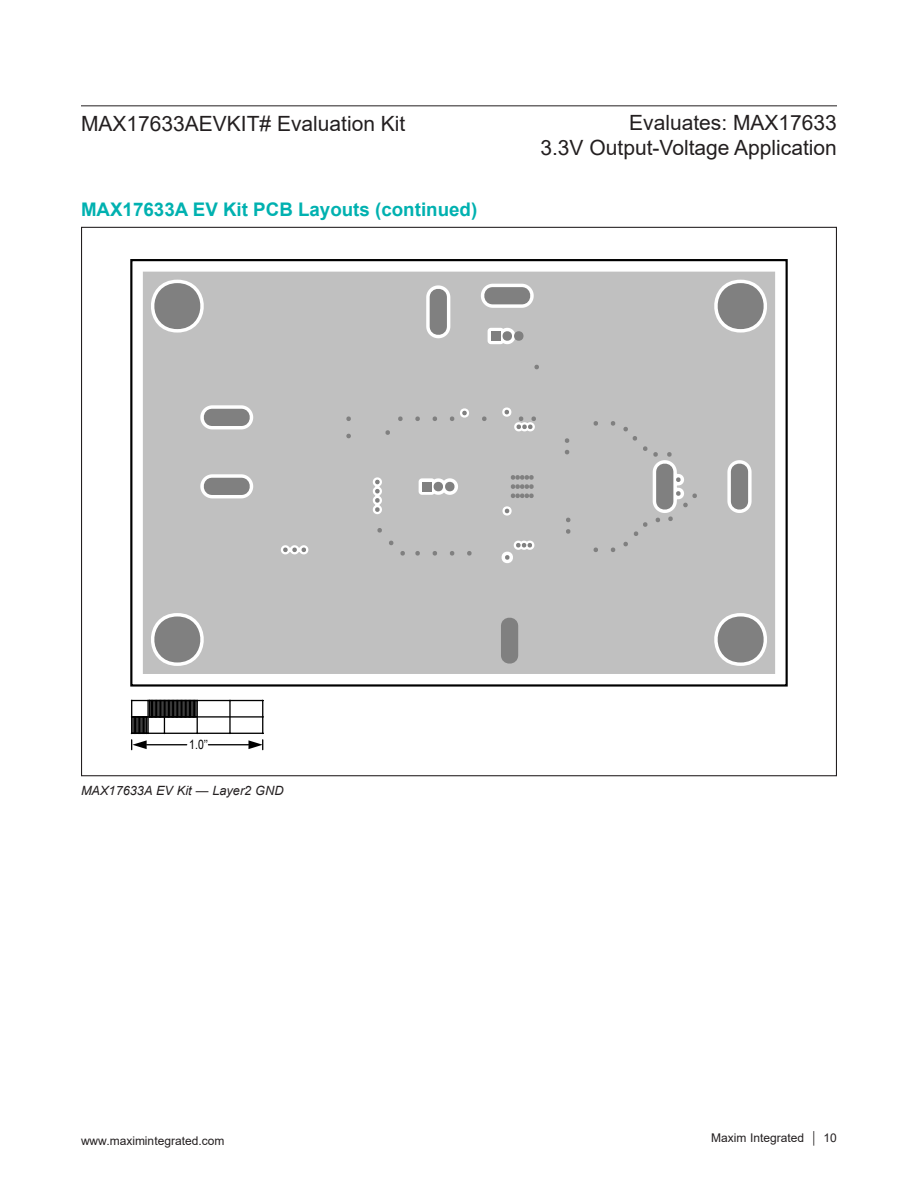
<style>
.page{position:relative;width:918px;height:1188px;background:#fff}
.page>*{position:absolute;margin:0;border:0;box-sizing:border-box;transform-origin:0 0}
.t1{font:21px/25.2px "Arial";color:#231f20;text-align:right}
.H1_continued{font:700 18.75px "Arial";color:#00b1b0}
.Caption_-_Figures{font:italic 12.75px "Arial";color:#231f20}
.t2{font:12.75px "Arial Narrow";color:#000}
.t3{font:12px "Arial";color:#231f20}
</style>
<div class="page">
<hr style="left:81px;top:105px;width:756px;height:1px;background:#231f20">
<hr style="left:229px;top:701px;width:2px;height:32px;background:#000">
<hr style="left:132px;top:700px;width:131px;height:1px;background:#000">
<hr style="left:262px;top:701px;width:1px;height:32px;background:#000">
<hr style="left:132px;top:733px;width:131px;height:1px;background:#000">
<hr style="left:132px;top:716px;width:131px;height:2px;background:#000">
<svg style="left:131px;top:700px;width:67px;height:34px"></svg>
<hr style="left:147px;top:744px;width:40px;height:1px;background:#000">
<hr style="left:208px;top:744px;width:40px;height:1px;background:#000">
<svg style="left:131px;top:740px;width:16px;height:10px"></svg>
<svg style="left:248px;top:740px;width:15px;height:10px"></svg>
<div style="left:130px;top:259px;width:658px;height:428px;border:2px solid #000"></div>
<div style="left:143px;top:272px;width:632px;height:402px;background:#c0c0c0"></div>
<svg style="left:623px;top:542px;width:6px;height:4px"></svg>
<svg style="left:623px;top:427px;width:75px;height:109px;background:#bcbcbc"></svg>
<svg style="left:610px;top:421px;width:6px;height:5px"></svg>
<svg style="left:593px;top:421px;width:6px;height:5px"></svg>
<svg style="left:610px;top:548px;width:6px;height:4px"></svg>
<svg style="left:593px;top:548px;width:6px;height:4px"></svg>
<svg style="left:516px;top:416px;width:21px;height:13px"></svg>
<svg style="left:481px;top:416px;width:6px;height:5px"></svg>
<svg style="left:534px;top:365px;width:6px;height:4px"></svg>
<svg style="left:510px;top:475px;width:24px;height:23px"></svg>
<svg style="left:501px;top:615px;width:17px;height:52px"></svg>
<svg style="left:415px;top:416px;width:6px;height:5px"></svg>
<svg style="left:432px;top:416px;width:6px;height:5px"></svg>
<svg style="left:449px;top:416px;width:6px;height:5px"></svg>
<svg style="left:466px;top:551px;width:6px;height:5px"></svg>
<svg style="left:449px;top:551px;width:6px;height:5px"></svg>
<svg style="left:432px;top:551px;width:6px;height:5px"></svg>
<svg style="left:415px;top:551px;width:6px;height:5px"></svg>
<svg style="left:346px;top:416px;width:6px;height:5px"></svg>
<svg style="left:397px;top:416px;width:6px;height:5px"></svg>
<svg style="left:346px;top:434px;width:6px;height:4px"></svg>
<svg style="left:385px;top:430px;width:6px;height:5px"></svg>
<svg style="left:400px;top:551px;width:6px;height:5px"></svg>
<svg style="left:388px;top:541px;width:6px;height:4px"></svg>
<svg style="left:377px;top:528px;width:6px;height:5px"></svg>
<svg style="left:430px;top:286px;width:17px;height:52px"></svg>
<svg style="left:461px;top:411px;width:7px;height:4px"></svg>
<svg style="left:731px;top:461px;width:17px;height:51px"></svg>
<svg style="left:564px;top:438px;width:6px;height:5px"></svg>
<svg style="left:564px;top:450px;width:6px;height:4px"></svg>
<svg style="left:565px;top:529px;width:6px;height:5px"></svg>
<svg style="left:565px;top:518px;width:6px;height:4px"></svg>
<svg style="left:282px;top:548px;width:25px;height:4px"></svg>
<svg style="left:201px;top:409px;width:52px;height:17px"></svg>
<svg style="left:504px;top:509px;width:6px;height:4px"></svg>
<svg style="left:432px;top:482px;width:24px;height:9px"></svg>
<div style="left:422px;top:482px;width:10px;height:9px;background:#808080"></div>
<svg style="left:501px;top:331px;width:24px;height:10px"></svg>
<svg style="left:481px;top:287px;width:52px;height:17px"></svg>
<svg style="left:504px;top:410px;width:6px;height:4px"></svg>
<svg style="left:710px;top:283px;width:61px;height:46px;background:#a2a2a2"></svg>
<svg style="left:710px;top:617px;width:61px;height:45px;background:#a1a1a1"></svg>
<svg style="left:147px;top:283px;width:61px;height:46px;background:#a2a2a2"></svg>
<svg style="left:147px;top:617px;width:61px;height:45px;background:#a1a1a1"></svg>
<p class="t1" style="left:81px;top:110px;width:326px">MAX17633AEVKIT# Evaluation Kit</p>
<p class="H1_continued" style="left:81px;top:196px;width:398px">MAX17633A EV Kit PCB Layouts (continued)</p>
<p class="t1" style="left:540px;top:109px;width:298px">Evaluates: MAX17633<br>3.3V Output-Voltage Application</p>
<p class="t2" style="left:189px;top:735px;width:20px">1.0’’</p>
<p class="Caption_-_Figures" style="left:81px;top:782px;width:204px">MAX17633A EV Kit — Layer2 GND</p>
<p class="t3" style="left:81px;top:1132px;width:145px">www.maximintegrated.com</p>
<p class="t3" style="left:711px;top:1129px;width:127px">Maxim Integrated │ 10</p>
</div>
